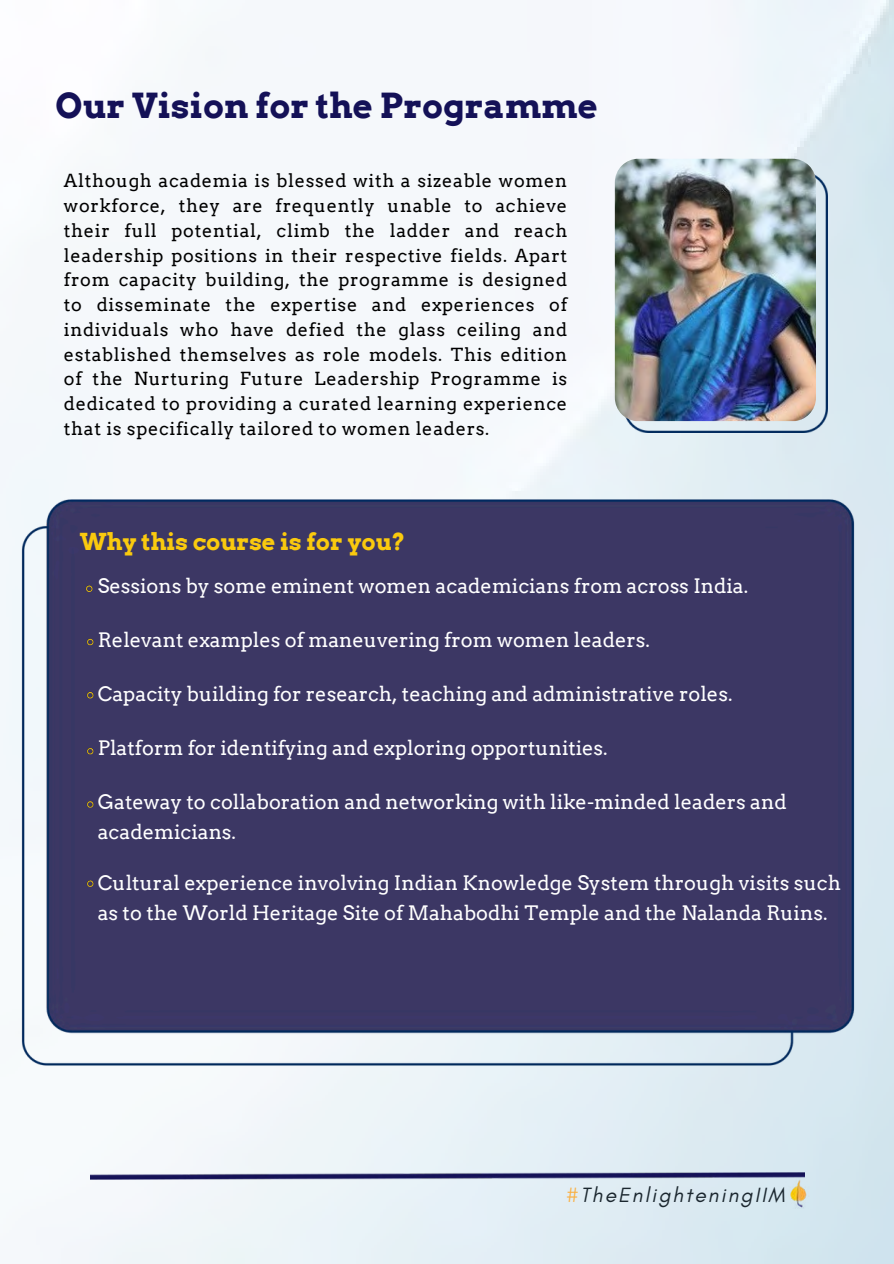
<style>
.page{position:relative;width:894px;height:1264px;background:#fff}
.page>*{position:absolute;margin:0;border:0;box-sizing:border-box;transform-origin:0 0}
.t1{font:700 34.5px "Arvo";color:#141157}
.t2{font:700 23.4px "Arvo";color:#faca0e}
.t3{font:italic 21px "Glacial Indifference";letter-spacing:.1em;color:#1b272f}
.t4{font:19.95px/29.2px "Arvo";color:#fff}
.t5{font:18px/24.8px "Arvo";letter-spacing:.04em;color:#000;text-align:justify}
.s1{color:#faaf3f}
</style>
<div class="page">
<img style="left:0;top:0;width:893px;height:1263px">
<img style="left:14px;top:492px;width:847px;height:580px">
<img style="left:624px;top:173px;width:203px;height:260px">
<img style="left:614px;top:159px;width:201px;height:262px">
<img style="left:90px;top:1172px;width:714px;height:6px">
<img style="left:785px;top:1178px;width:24px;height:29px">
<h1 class="t1" style="left:55px;top:85px;width:544px">Our Vision for the Programme</h1>
<p class="t5" style="left:64px;top:168px;width:504px">Although academia is blessed with a sizeable women workforce, they are frequently unable to achieve their full potential, climb the ladder and reach leadership positions in their respective fields. Apart from capacity building, the programme is designed to disseminate the expertise and experiences of individuals who have defied the glass ceiling and established themselves as role models. This edition of the Nurturing Future Leadership Programme is dedicated to providing a curated learning experience that is specifically tailored to women leaders.</p>
<p class="t2" style="left:80px;top:527px;width:327px">Why this course is for you?</p>
<p class="t4" style="left:98px;top:571px;width:651px">Sessions by some eminent women academicians from across India.</p>
<p class="t4" style="left:98px;top:625px;width:553px">Relevant examples of maneuvering from women leaders.</p>
<h2 class="t4" style="left:98px;top:679px;width:636px">Capacity building for research, teaching and administrative roles.</h2>
<h3 class="t4" style="left:98px;top:733px;width:511px">Platform for identifying and exploring opportunities.</h3>
<h3 class="t4" style="left:98px;top:787px;width:690px">Gateway to collaboration and networking with like-minded leaders and academicians.</h3>
<h3 class="t4" style="left:98px;top:868px;width:744px">Cultural experience involving Indian Knowledge System through visits such as to the World Heritage Site of Mahabodhi Temple and the Nalanda Ruins.</h3>
<p class="t3" style="left:566px;top:1182px;width:219px"><span class="s1">#</span>TheEnlighteningIIM</p>
</div>
